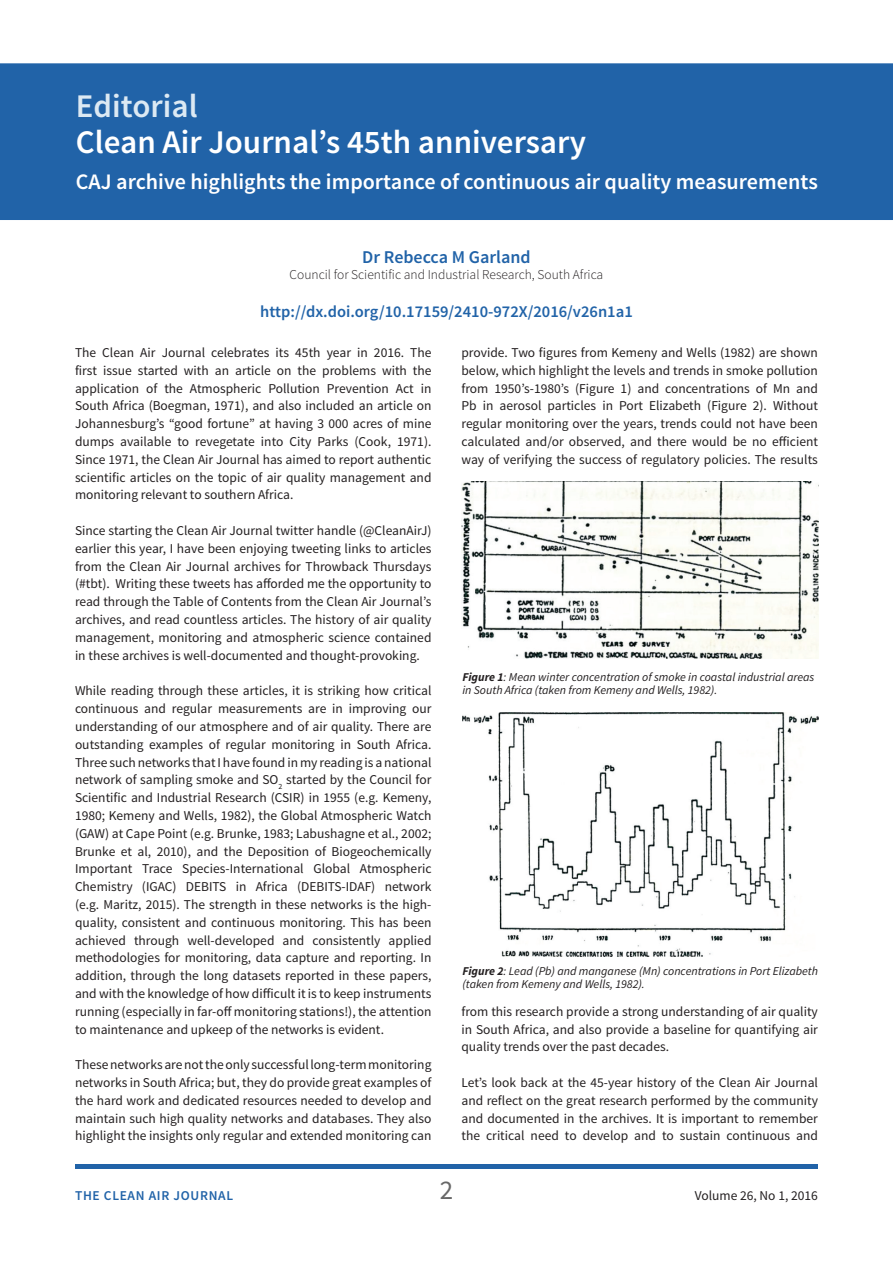
<style>
.page{position:relative;width:893px;height:1263px;background:#fff}
.page>*{position:absolute;margin:0;border:0;box-sizing:border-box;transform-origin:0 0}
.t1{font:600 33px "Source Sans Pro";color:#fff}
.t2{font:600 33px "Source Sans Pro";color:#dce9f3}
.t3{font:27px "Source Sans Pro";color:#686868}
.t4{font:600 22.05px "Source Sans Pro";color:#fff}
.t5{font:600 18px "Source Sans Pro";color:#2163a8}
.t6{font:600 16.5px "Source Sans Pro";color:#2163a8}
.t7{font:13.5px/17.9px "Source Sans Pro";color:#231f20;text-align:justify}
.t8{font:300 13.5px "Source Sans Pro";color:#231f20}
.t9{font:600 13.5px "Source Sans Pro";letter-spacing:.05em;color:#2163a8}
.t10{font:italic 12px/13.5px "Source Sans Pro";color:#231f20}
.s1{font-weight:700}
</style>
<div class="page">
<div style="left:75px;top:1164px;width:743px;height:5px;background:#2163a8"></div>
<div style="left:1px;top:64px;width:891px;height:155px;background:#2163a8"></div>
<div style="left:0;top:63px;width:893px;height:157px;border:2px solid #2163a8"></div>
<img style="left:462px;top:481px;width:357px;height:177px">
<img style="left:462px;top:712px;width:357px;height:245px">
<h1 class="t2" style="left:76px;top:86px;width:123px">Editorial</h1>
<h1 class="t1" style="left:76px;top:122px;width:512px">Clean Air Journal’s 45th anniversary</h1>
<h3 class="t4" style="left:76px;top:168px;width:743px">CAJ archive highlights the importance of continuous air quality measurements</h3>
<h3 class="t5" style="left:362px;top:246px;width:170px">Dr Rebecca M Garland</h3>
<p class="t8" style="left:290px;top:267px;width:315px">Council for Scientific and Industrial Research, South Africa</p>
<p class="t6" style="left:260px;top:301px;width:374px">http://dx.doi.org/10.17159/2410-972X/2016/v26n1a1</p>
<p class="t7" style="left:75px;top:344px;width:358px">The Clean Air Journal celebrates its 45th year in 2016. The first issue started with an article on the problems with the application of the Atmospheric Pollution Prevention Act in South Africa (Boegman, 1971), and also included an article on Johannesburg’s “good fortune” at having 3 000 acres of mine dumps available to revegetate into City Parks (Cook, 1971).<br>Since 1971, the Clean Air Journal has aimed to report authentic scientific articles on the topic of air quality management and monitoring relevant to southern Africa.</p>
<p class="t7" style="left:75px;top:522px;width:358px">Since starting the Clean Air Journal twitter handle (@CleanAirJ) earlier this year, I have been enjoying tweeting links to articles from the Clean Air Journal archives for Throwback Thursdays (#tbt). Writing these tweets has afforded me the opportunity to read through the Table of Contents from the Clean Air Journal’s archives, and read countless articles. The history of air quality management, monitoring and atmospheric science contained in these archives is well-documented and thought-provoking.</p>
<p class="t7" style="left:75px;top:682px;width:358px">While reading through these articles, it is striking how critical continuous and regular measurements are in improving our understanding of our atmosphere and of air quality. There are outstanding examples of regular monitoring in South Africa.<br>Three such networks that I have found in my reading is a national network of sampling smoke and SO<sub>2</sub> started by the Council for Scientific and Industrial Research (CSIR) in 1955 (e.g. Kemeny, 1980; Kemeny and Wells, 1982), the Global Atmospheric Watch (GAW) at Cape Point (e.g. Brunke, 1983; Labushagne et al., 2002; Brunke et al, 2010), and the Deposition of Biogeochemically Important Trace Species-International Global Atmospheric Chemistry (IGAC) DEBITS in Africa (DEBITS-IDAF) network (e.g. Maritz, 2015). The strength in these networks is the high&shy;quality, consistent and continuous monitoring. This has been achieved through well-developed and consistently applied methodologies for monitoring, data capture and reporting. In addition, through the long datasets reported in these papers, and with the knowledge of how difficult it is to keep instruments running (especially in far-off monitoring stations!), the attention to maintenance and upkeep of the networks is evident.</p>
<p class="t7" style="left:75px;top:1056px;width:358px">These networks are not the only successful long-term monitoring networks in South Africa; but, they do provide great examples of the hard work and dedicated resources needed to develop and maintain such high quality networks and databases. They also highlight the insights only regular and extended monitoring can</p>
<p class="t7" style="left:461px;top:344px;width:358px">provide. Two figures from Kemeny and Wells (1982) are shown below, which highlight the levels and trends in smoke pollution from 1950’s-1980’s (Figure 1) and concentrations of Mn and Pb in aerosol particles in Port Elizabeth (Figure 2). Without regular monitoring over the years, trends could not have been calculated and/or observed, and there would be no efficient way of verifying the success of regulatory policies. The results</p>
<p class="t10" style="left:462px;top:670px;width:354px"><span class="s1">Figure 1</span>: Mean winter concentration of smoke in coastal industrial areas in South Africa (taken from Kemeny and Wells, 1982).</p>
<p class="t10" style="left:462px;top:964px;width:357px"><span class="s1">Figure 2</span>: Lead (Pb) and manganese (Mn) concentrations in Port Elizabeth (taken from Kemeny and Wells, 1982).</p>
<p class="t7" style="left:461px;top:1003px;width:358px">from this research provide a strong understanding of air quality in South Africa, and also provide a baseline for quantifying air quality trends over the past decades.</p>
<p class="t7" style="left:461px;top:1074px;width:358px">Let’s look back at the 45-year history of the Clean Air Journal and reflect on the great research performed by the community and documented in the archives. It is important to remember the critical need to develop and to sustain continuous and</p>
<p class="t9" style="left:75px;top:1187px;width:160px">THE CLEAN AIR JOURNAL</p>
<h2 class="t3" style="left:440px;top:1174px;width:15px">2</h2>
<p class="t7" style="left:695px;top:1186px;width:125px">Volume 26, No 1, 2016</p>
</div>
